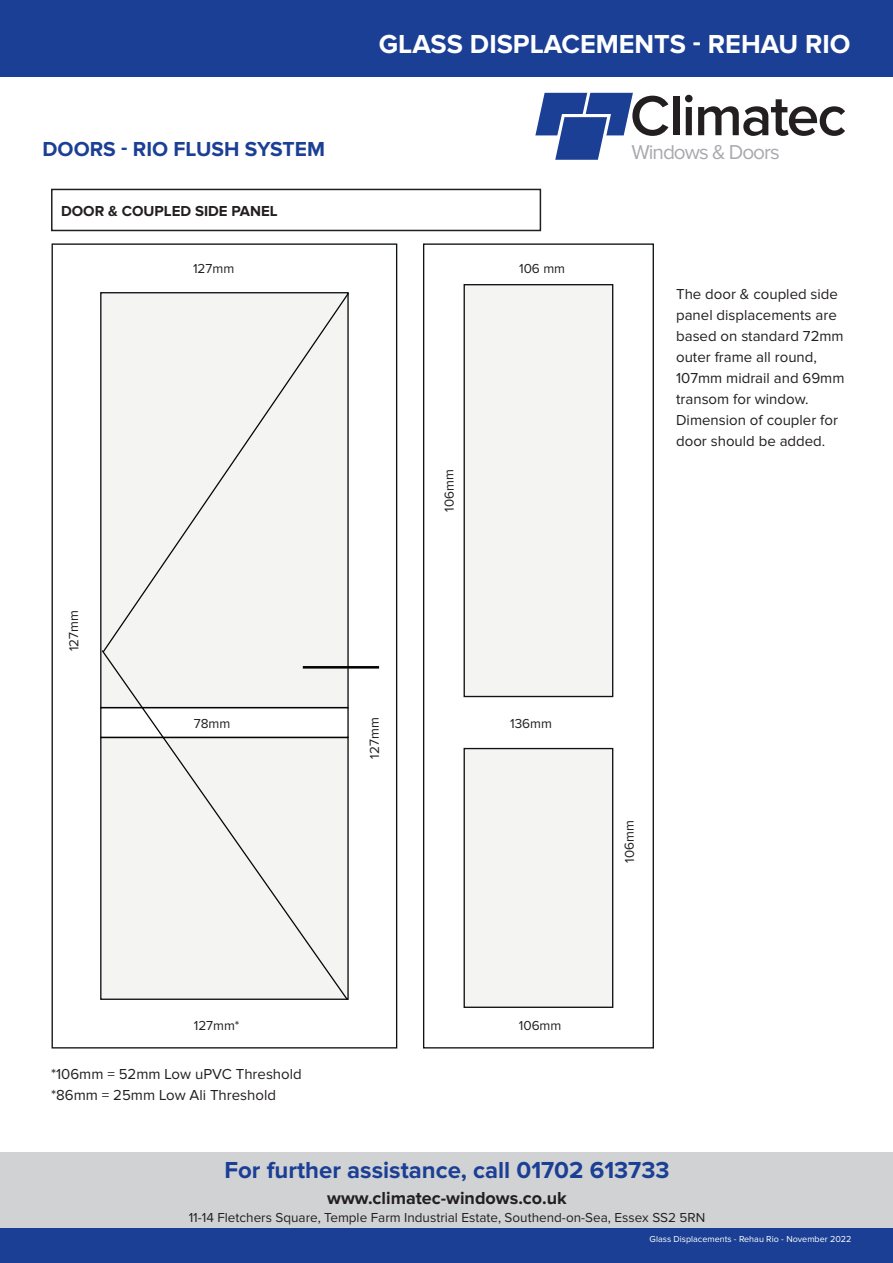
<style>
.page{position:relative;width:893px;height:1263px;background:#fff}
.page>*{position:absolute;margin:0;border:0;box-sizing:border-box;transform-origin:0 0}
.t1{font:600 58.35px "Proxima Nova";letter-spacing:-.03em;color:#231f20}
.t2{font:700 27px "Proxima Nova";color:#fff}
.t3{font:700 24px "Proxima Nova";color:#1b3f94}
.t4{font:700 21px "Proxima Nova";color:#1b3f94}
.t5{font:20.85px "Proxima Nova";letter-spacing:-.05em;color:#a8a9ad}
.t6{font:700 18px "Proxima Nova";color:#231f20}
.t7{font:15px/21px "Proxima Nova";color:#231f20}
.t8{font:700 15px "Proxima Nova";color:#231f20}
.t9{font:13.5px "Proxima Nova";color:#231f20}
.t10{font:9px "Proxima Nova";color:#fff}
</style>
<div class="page">
<div style="left:0;top:1152px;width:893px;height:77px;background:#d1d2d4"></div>
<div style="left:0;top:0;width:893px;height:77px;background:#1b3f94"></div>
<div style="left:0;top:1229px;width:893px;height:34px;background:#1b3f94"></div>
<svg style="left:535px;top:93px;width:98px;height:67px"></svg>
<div style="left:51px;top:189px;width:490px;height:42px;border:2px solid #231f20"></div>
<hr style="left:303px;top:666px;width:76px;height:3px;background:#040506">
<svg style="left:100px;top:292px;width:250px;height:708px"></svg>
<div style="left:423px;top:243px;width:231px;height:805px;border:1px solid #101315"></div>
<div style="left:464px;top:284px;width:149px;height:413px;background:#f4f4f3;border:1px solid #101315"></div>
<div style="left:464px;top:748px;width:149px;height:260px;background:#f4f4f3;border:1px solid #101315"></div>
<p class="t4" style="left:43px;top:137px;width:284px">DOORS - RIO FLUSH SYSTEM</p>
<p class="t8" style="left:61px;top:202px;width:218px">DOOR &amp; COUPLED SIDE PANEL</p>
<p class="t9" style="left:193px;top:262px;width:43px">127mm</p>
<p class="t9" style="left:68px;top:651px;width:43px;rotate:-91deg">127mm</p>
<p class="t2" style="left:379px;top:29px;width:473px">GLASS DISPLACEMENTS - REHAU RIO</p>
<p class="t9" style="left:519px;top:262px;width:47px">106 mm</p>
<p class="t9" style="left:443px;top:512px;width:44px;rotate:-91deg">106mm</p>
<p class="t1" style="left:630px;top:72px;width:218px">Climatec</p>
<p class="t5" style="left:631px;top:143px;width:150px">Windows &amp; Doors</p>
<p class="t7" style="left:676px;top:284px;width:170px">The door &amp; coupled side panel displacements are based on standard 72mm outer frame all round,<br>107mm midrail and 69mm transom for window.<br>Dimension of coupler for door should be added.</p>
<p class="t9" style="left:368px;top:759px;width:43px;rotate:-91deg">127mm</p>
<p class="t9" style="left:194px;top:718px;width:38px">78mm</p>
<p class="t9" style="left:510px;top:718px;width:43px">136mm</p>
<p class="t9" style="left:194px;top:1019px;width:47px">127mm*</p>
<p class="t7" style="left:51px;top:1064px;width:252px">*106mm = 52mm Low uPVC Threshold</p>
<p class="t7" style="left:51px;top:1085px;width:227px">*86mm = 25mm Low Ali Threshold</p>
<p class="t9" style="left:519px;top:1019px;width:44px">106mm</p>
<p class="t9" style="left:623px;top:863px;width:44px;rotate:-91deg">106mm</p>
<p class="t3" style="left:224px;top:1156px;width:447px">For further assistance, call 01702 613733</p>
<p class="t6" style="left:327px;top:1187px;width:241px">www.climatec-windows.co.uk</p>
<p class="t9" style="left:189px;top:1211px;width:518px">11-14 Fletchers Square, Temple Farm Industrial Estate, Southend-on-Sea, Essex SS2 5RN</p>
<p class="t10" style="left:650px;top:1234px;width:203px">Glass Displacements - Rehau Rio - November 2022</p>
</div>
